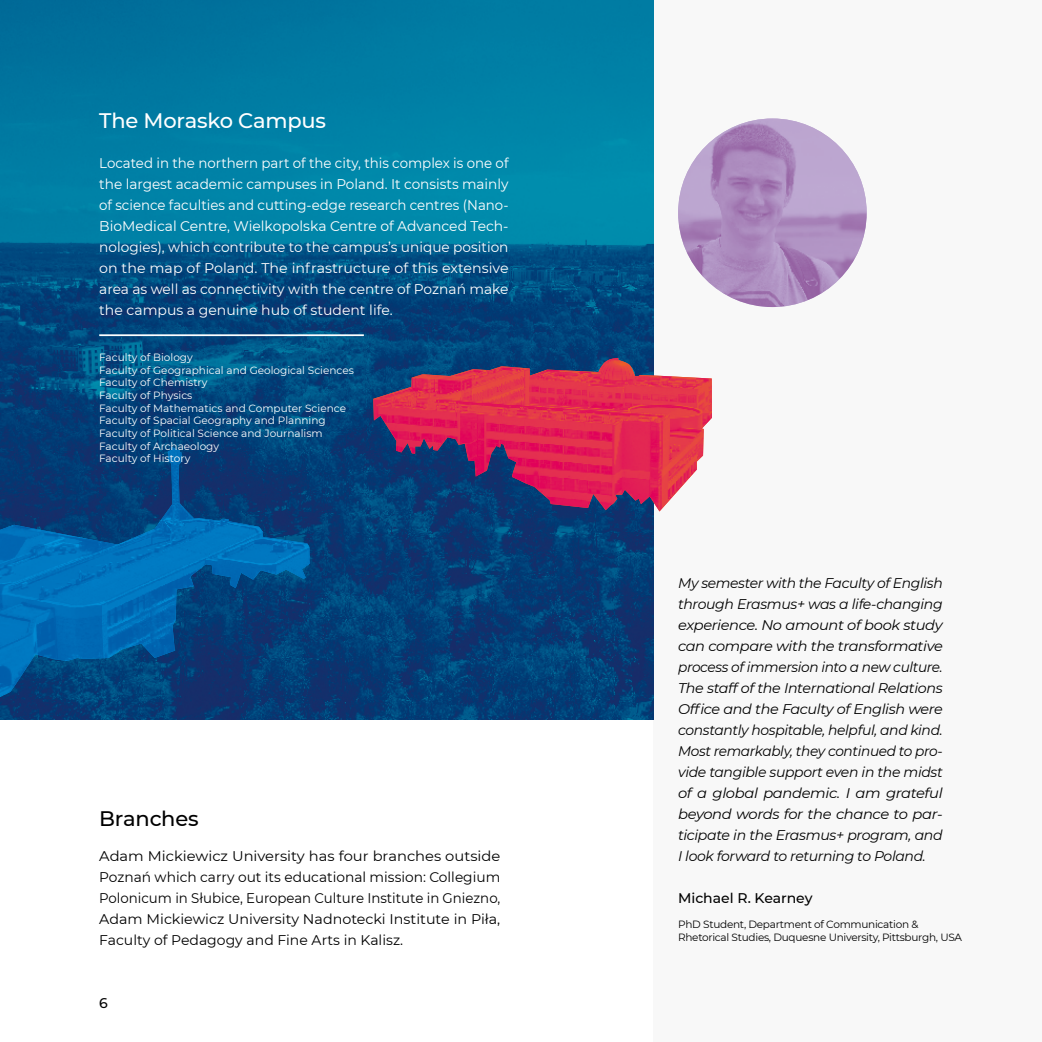
<style>
.page{position:relative;width:1042px;height:1042px;background:#fff}
.page>*{position:absolute;margin:0;border:0;box-sizing:border-box;transform-origin:0 0}
.t1{font:500 21px "Montserrat";letter-spacing:-.01em;color:#fff}
.t2{font:500 21px "Montserrat";letter-spacing:-.01em;color:#000}
.t3{font:italic 14px/21px "Montserrat";letter-spacing:-.025em;color:#000;text-align:justify}
.t4{font:14px/21px "Montserrat";color:#fff;text-align:justify;scale:.96 1}
.t5{font:14px/21px "Montserrat";color:#000;text-align:justify;scale:1.05 1}
.t6{font:500 14px "Montserrat";color:#000}
.t7{font:10.5px/12.6px "Montserrat";color:#fff}
.t8{font:10.5px/12.6px "Montserrat";letter-spacing:-.025em;color:#000}
</style>
<div class="page">
<div style="left:653px;top:0;width:389px;height:1042px;background:#f8f8f8"></div>
<img style="left:0;top:0;width:653px;height:719px">
<img style="left:373px;top:358px;width:339px;height:153px">
<svg style="left:0;top:697px;width:310px;height:22px"></svg>
<img style="left:0;top:447px;width:310px;height:250px">
<hr style="left:99px;top:334px;width:265px;height:2px;background:#fff">
<img style="left:678px;top:118px;width:188px;height:189px;border-radius:94px">
<h1 class="t1" style="left:99px;top:106px;width:228px">The Morasko Campus</h1>
<p class="t4" style="left:99px;top:152px;width:428px">Located in the northern part of the city, this complex is one of the largest academic campuses in Poland. It consists mainly of science faculties and cutting-edge research centres (Nano-BioMedical Centre, Wielkopolska Centre of Advanced Tech&shy;nologies), which contribute to the campus’s unique position on the map of Poland. The infrastructure of this extensive area as well as connectivity with the centre of Poznań make the campus a genuine hub of student life.</p>
<p class="t7" style="left:99px;top:351px;width:256px">Faculty of Biology<br>Faculty of Geographical and Geological Sciences<br>Faculty of Chemistry<br>Faculty of Physics<br>Faculty of Mathematics and Computer Science<br>Faculty of Spacial Geography and Planning<br>Faculty of Political Science and Journalism<br>Faculty of Archaeology<br>Faculty of History</p>
<h1 class="t2" style="left:99px;top:803px;width:101px">Branches</h1>
<p class="t5" style="left:99px;top:845px;width:383px">Adam Mickiewicz University has four branches outside Poznań which carry out its educational mission: Collegium Polonicum in Słubice, European Culture Institute in Gniezno, Adam Mickiewicz University Nadnotecki Institute in Piła, Faculty of Pedagogy and Fine Arts in Kalisz.</p>
<p class="t6" style="left:99px;top:993px;width:10px">6</p>
<p class="t3" style="left:678px;top:572px;width:266px">My semester with the Faculty of English through Erasmus+ was a life-changing experience. No amount of book study can compare with the transformative process of immersion into a new culture.<br>The staff of the International Relations Office and the Faculty of English were constantly hospitable, helpful, and kind.<br>Most remarkably, they continued to pro&shy;vide tangible support even in the midst of a global pandemic. I am grateful beyond words for the chance to par&shy;ticipate in the Erasmus+ program, and I look forward to returning to Poland.</p>
<p class="t6" style="left:678px;top:888px;width:136px">Michael R. Kearney</p>
<p class="t8" style="left:678px;top:918px;width:285px">PhD Student, Department of Communication &amp;<br>Rhetorical Studies, Duquesne University, Pittsburgh, USA</p>
</div>
